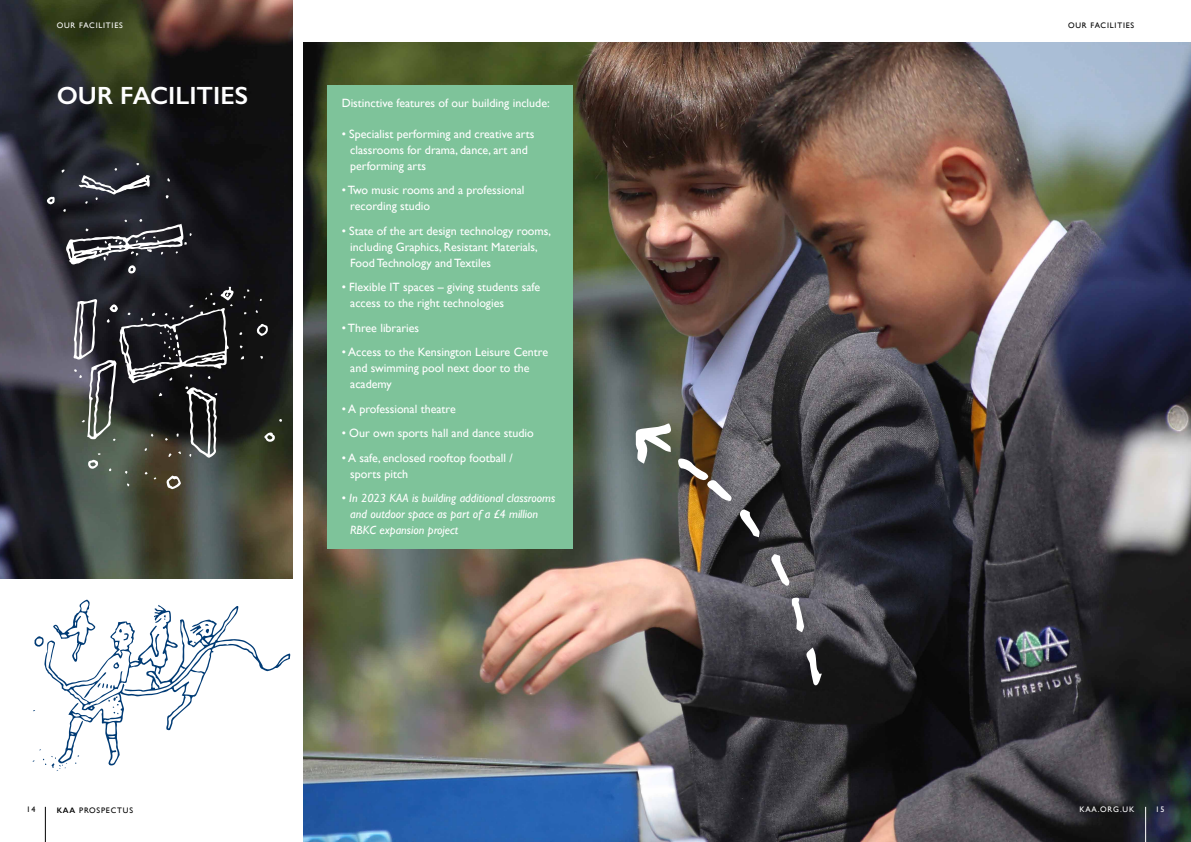
<style>
.page{position:relative;width:1191px;height:842px;background:#fff}
.page>*{position:absolute;margin:0;border:0;box-sizing:border-box;transform-origin:0 0}
.t1{font:600 25px "Gill Sans";color:#fff}
.t2{font:12px/16px "Gill Sans";color:#fff}
.t3{font:italic 12px/16px "Gill Sans";color:#fff}
.t4{font:8px "Gill Sans";letter-spacing:.1em;color:#000}
.t5{font:8px "Gill Sans";letter-spacing:.1em;color:#fff}
.s1{font-style:normal}
.s2{font-weight:600}
</style>
<div class="page">
<hr style="left:45px;top:807px;width:1px;height:35px;background:#000">
<img style="left:0;top:0;width:292px;height:578px">
<img style="left:303px;top:43px;width:888px;height:799px">
<hr style="left:1145px;top:807px;width:1px;height:35px;background:#fff">
<svg style="left:32px;top:600px;width:258px;height:171px"></svg>
<div style="left:327px;top:85px;width:246px;height:463px;background:#7ec39a"></div>
<svg style="left:805px;top:647px;width:17px;height:39px"></svg>
<svg style="left:770px;top:554px;width:19px;height:32px"></svg>
<svg style="left:738px;top:507px;width:22px;height:30px"></svg>
<svg style="left:791px;top:597px;width:13px;height:35px"></svg>
<img style="left:634px;top:423px;width:98px;height:78px">
<svg style="left:257px;top:324px;width:11px;height:12px"></svg>
<svg style="left:264px;top:432px;width:11px;height:10px"></svg>
<svg style="left:47px;top:197px;width:8px;height:7px"></svg>
<svg style="left:165px;top:195px;width:4px;height:4px"></svg>
<svg style="left:61px;top:169px;width:4px;height:4px"></svg>
<svg style="left:167px;top:178px;width:3px;height:4px"></svg>
<svg style="left:260px;top:356px;width:4px;height:3px"></svg>
<svg style="left:79px;top:162px;width:71px;height:42px;background:#40424b"></svg>
<svg style="left:73px;top:287px;width:176px;height:202px;background:#414241"></svg>
<svg style="left:66px;top:219px;width:126px;height:55px;background:#45454b"></svg>
<p class="t5" style="left:57px;top:21px;width:68px">OUR FACILITIES</p>
<p class="t4" style="left:1068px;top:21px;width:68px">OUR FACILITIES</p>
<h1 class="t1" style="left:57px;top:80px;width:193px">OUR FACILITIES</h1>
<p class="t2" style="left:342px;top:95px;width:209px">Distinctive features of our building include:</p>
<p class="t2" style="left:350px;top:125px;width:186px;text-indent:-9px">• Specialist performing and creative arts classrooms for drama, dance, art and performing arts</p>
<p class="t2" style="left:350px;top:182px;width:176px;text-indent:-9px">• Two music rooms and a professional recording studio</p>
<p class="t2" style="left:350px;top:222px;width:202px;text-indent:-9px">• State of the art design technology rooms, including Graphics, Resistant Materials,<br>Food Technology and Textiles</p>
<p class="t2" style="left:350px;top:279px;width:191px;text-indent:-9px">• Flexible IT spaces – giving students safe access to the right technologies</p>
<p class="t2" style="left:342px;top:319px;width:79px">• Three libraries</p>
<p class="t2" style="left:350px;top:344px;width:199px;text-indent:-9px">• Access to the Kensington Leisure Centre and swimming pool next door to the academy</p>
<p class="t2" style="left:342px;top:400px;width:116px">• A professional theatre</p>
<p class="t2" style="left:342px;top:425px;width:194px">• Our own sports hall and dance studio</p>
<p class="t2" style="left:350px;top:449px;width:164px;text-indent:-8px">• A safe, enclosed rooftop football / sports pitch</p>
<p class="t3" style="left:350px;top:490px;width:207px;text-indent:-9px"><span class="s1">•</span> In 2023 KAA is building additional classrooms and outdoor space as part of a £4 million<br>RBKC expansion project</p>
<p class="t4" style="left:27px;top:805px;width:10px">14</p>
<p class="t4" style="left:57px;top:805px;width:78px"><span class="s2">KAA</span> PROSPECTUS</p>
<p class="t5" style="left:1079px;top:805px;width:56px">KAA.ORG.UK</p>
<p class="t5" style="left:1155px;top:805px;width:10px">15</p>
</div>
